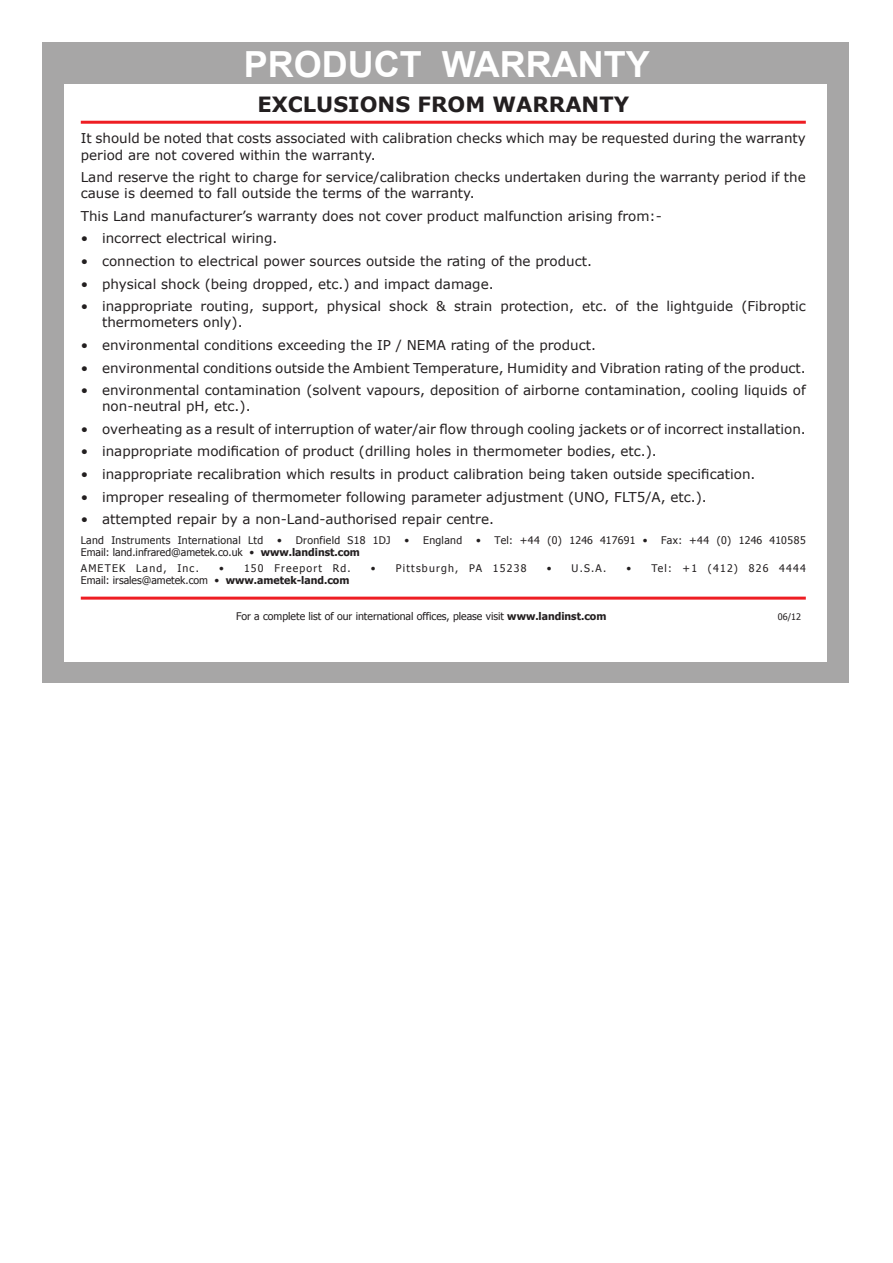
<style>
.page{position:relative;width:893px;height:1263px;background:#fff}
.page>*{position:absolute;margin:0;border:0;box-sizing:border-box;transform-origin:0 0}
.t1{font:700 36px "Arial";color:#fff}
.t2{font:700 21px "Verdana";color:#231f20}
.t3{font:13.5px/16.2px "Verdana";color:#231f20}
.t4{font:10.5px/16px "Tahoma";color:#231f20}
.t5{font:10.5px "Tahoma";letter-spacing:.02em;color:#231f20}
.t6{font:10.5px "Tahoma";letter-spacing:.12em;color:#231f20}
.t7{font:9px "Tahoma";color:#231f20}
.s1{font-weight:700}
</style>
<div class="page">
<div style="left:43px;top:43px;width:806px;height:639px;background:#a7a6a6"></div>
<div style="left:65px;top:85px;width:762px;height:577px;background:#fff"></div>
<hr style="left:81px;top:121px;width:725px;height:3px;background:#ee1d23">
<hr style="left:81px;top:597px;width:725px;height:3px;background:#ee1d23">
<p class="t1" style="left:244px;top:40px;width:407px">PRODUCT WARRANTY</p>
<p class="t2" style="left:257px;top:91px;width:373px">EXCLUSIONS FROM WARRANTY</p>
<p class="t3" style="left:81px;top:130px;width:726px">It should be noted that costs associated with calibration checks which may be requested during the warranty period are not covered within the warranty.</p>
<p class="t3" style="left:81px;top:169px;width:726px">Land reserve the right to charge for service/calibration checks undertaken during the warranty period if the cause is deemed to fall outside the terms of the warranty.</p>
<p class="t3" style="left:81px;top:207px;width:583px">This Land manufacturer’s warranty does not cover product malfunction arising from:-</p>
<p class="t3" style="left:81px;top:230px;width:198px">• incorrect electrical wiring.</p>
<p class="t3" style="left:81px;top:253px;width:513px">• connection to electrical power sources outside the rating of the product.</p>
<p class="t3" style="left:81px;top:275px;width:414px">• physical shock (being dropped, etc.) and impact damage.</p>
<p class="t3" style="left:102px;top:298px;width:705px;text-indent:-21px">• inappropriate routing, support, physical shock &amp; strain protection, etc. of the lightguide (Fibroptic thermometers only).</p>
<p class="t3" style="left:81px;top:336px;width:517px">• environmental conditions exceeding the IP / NEMA rating of the product.</p>
<p class="t3" style="left:81px;top:359px;width:726px">• environmental conditions outside the Ambient Temperature, Humidity and Vibration rating of the product.</p>
<p class="t3" style="left:102px;top:382px;width:705px;text-indent:-21px">• environmental contamination (solvent vapours, deposition of airborne contamination, cooling liquids of non-neutral pH, etc.).</p>
<p class="t3" style="left:81px;top:420px;width:726px">• overheating as a result of interruption of water/air flow through cooling jackets or of incorrect installation.</p>
<p class="t3" style="left:81px;top:443px;width:578px">• inappropriate modification of product (drilling holes in thermometer bodies, etc.).</p>
<p class="t3" style="left:81px;top:465px;width:676px">• inappropriate recalibration which results in product calibration being taken outside specification.</p>
<p class="t3" style="left:81px;top:488px;width:627px">• improper resealing of thermometer following parameter adjustment (UNO, FLT5/A, etc.).</p>
<p class="t3" style="left:81px;top:511px;width:415px">• attempted repair by a non-Land-authorised repair centre.</p>
<p class="t5" style="left:81px;top:533px;width:184px">Land Instruments International Ltd</p>
<p class="t5" style="left:277px;top:533px;width:115px">• Dronfield S18 1DJ</p>
<p class="t5" style="left:404px;top:533px;width:59px">• England</p>
<p class="t5" style="left:476px;top:533px;width:173px">• Tel: +44 (0) 1246 417691 •</p>
<p class="t5" style="left:661px;top:533px;width:146px">Fax: +44 (0) 1246 410585</p>
<p class="t4" style="left:81px;top:543px;width:281px">Email: land.infrared@ametek.co.uk • <span class="s1">www.landinst.com<br></span>AMETEK Land, Inc.</p>
<p class="t6" style="left:219px;top:561px;width:133px">• 150 Freeport Rd.</p>
<p class="t6" style="left:371px;top:561px;width:157px">• Pittsburgh, PA 15238</p>
<p class="t5" style="left:547px;top:561px;width:61px">• U.S.A.</p>
<p class="t6" style="left:626px;top:561px;width:181px">• Tel: +1 (412) 826 4444</p>
<p class="t4" style="left:81px;top:571px;width:270px">Email: irsales@ametek.com • <span class="s1">www.ametek-land.com</span></p>
<p class="t4" style="left:236px;top:608px;width:372px">For a complete list of our international offices, please visit <span class="s1">www.landinst.com</span></p>
<p class="t7" style="left:778px;top:611px;width:25px">06/12</p>
</div>
